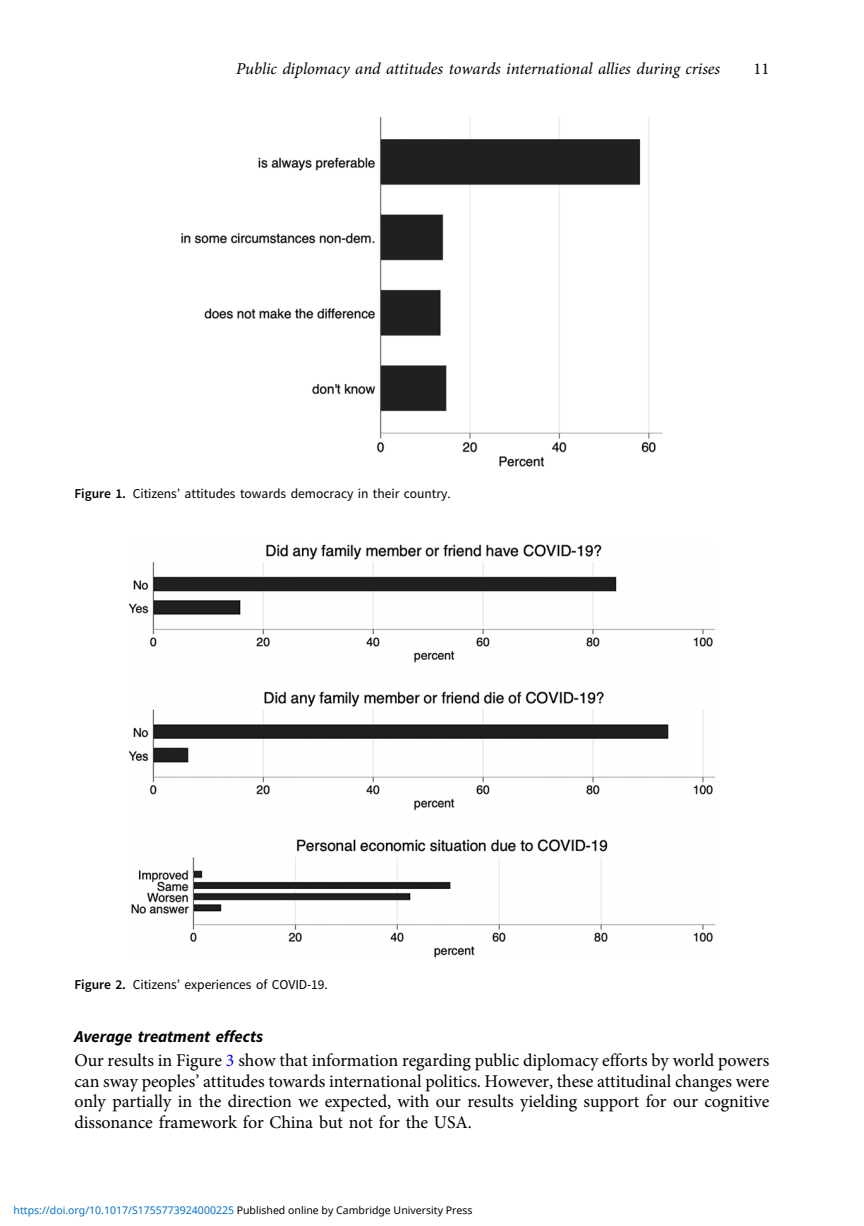
<style>
.page{position:relative;width:864px;height:1226px;background:#fff}
.page>*{position:absolute;margin:0;border:0;box-sizing:border-box;transform-origin:0 0}
.t1{font:18.03px/20.7px "Adv OT1 ef 757 c 0";color:#000;text-align:justify}
.t2{font:16.62px "Adv OT7 d 6 df 7 ab.I";color:#000}
.t3{font:16.62px "Adv OT6 a 84369 d.BI";color:#000}
.t4{font:16.62px "Adv OT1 ef 757 c 0";color:#000}
.t5{font:13.47px "Adv OT0 e 40 dc 65";color:#000}
.t6{font:10.5px "Noto Sans";color:#0172cf}
.s1{font-family:"Adv OT031 da 8 bf"}
.s2{font-style:inherit}
.s3{color:#00f}
.s4{color:#000}
</style>
<div class="page">
<img style="left:181px;top:116px;width:482px;height:351px">
<img style="left:128px;top:544px;width:588px;height:414px">
<p class="t2" style="left:236px;top:63px;width:485px">Public diplomacy and attitudes towards international allies during crises</p>
<p class="t4" style="left:753px;top:63px;width:17px">11</p>
<p class="t5" style="left:74px;top:488px;width:377px"><span class="s1">Figure 1.</span> Citizens<span class="s2">’</span> attitudes towards democracy in their country.</p>
<p class="t5" style="left:74px;top:979px;width:255px"><span class="s1">Figure 2.</span> Citizens<span class="s2">’</span> experiences of COVID-19.</p>
<p class="t3" style="left:74px;top:1029px;width:190px">Average treatment effects</p>
<p class="t1" style="left:74px;top:1051px;width:696px">Our results in Figure <span class="s3">3</span> show that information regarding public diplomacy efforts by world powers can sway peoples<span class="s2">’</span> attitudes towards international politics. However, these attitudinal changes were only partially in the direction we expected, with our results yielding support for our cognitive dissonance framework for China but not for the USA.</p>
<p class="t6" style="left:14px;top:1202px;width:460px">https://doi.org/10.1017/S1755773924000225 <span class="s4">Published online by Cambridge University Press</span></p>
</div>
